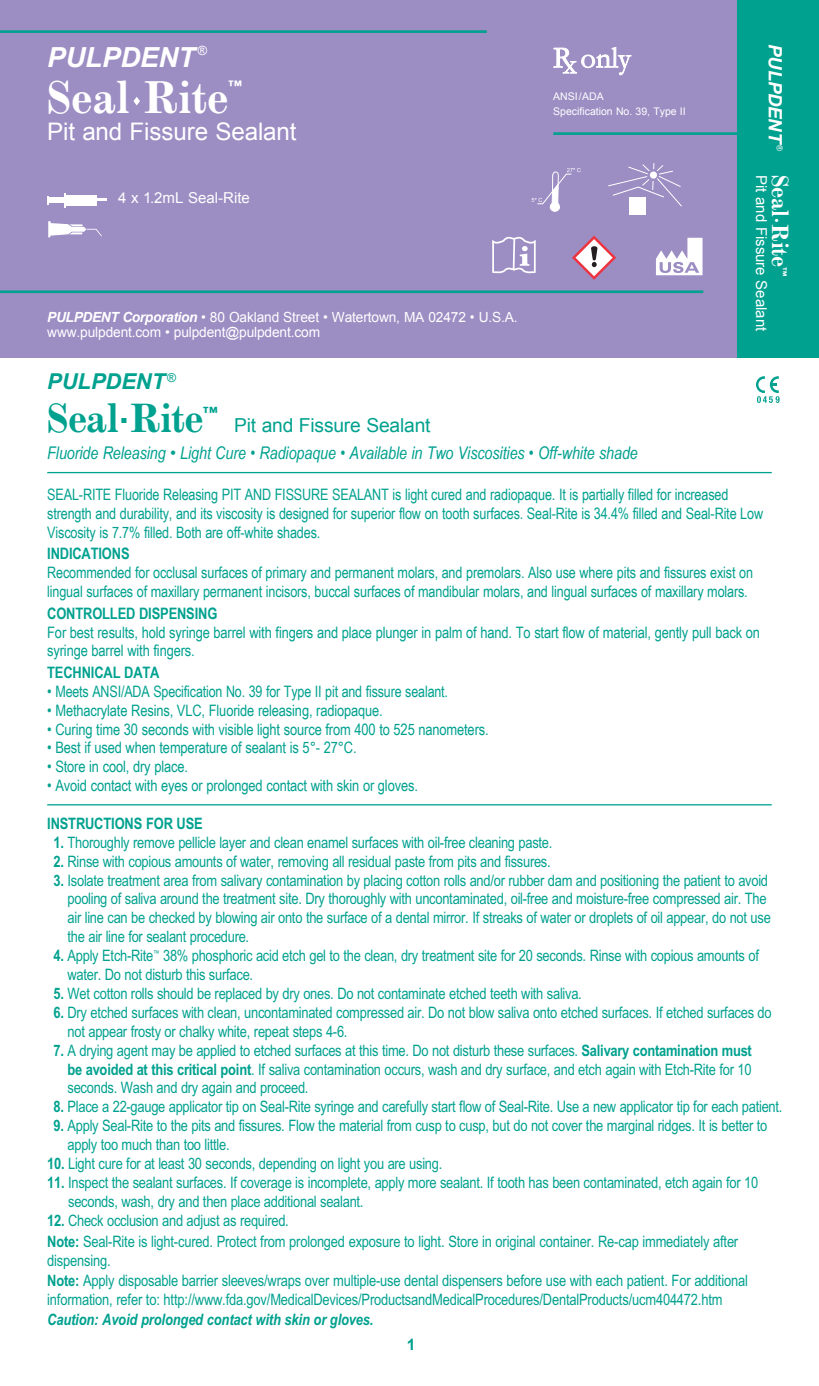
<style>
.page{position:relative;width:819px;height:1386px;background:#fff}
.page>*{position:absolute;margin:0;border:0;box-sizing:border-box;transform-origin:0 0}
.t1{font:700 47.25px "Modern MT Std";color:#fff}
.t2{font:700 42px "Modern";letter-spacing:-.015em;color:#00a18f}
.t3{font:italic 700 27.65px "Arial";letter-spacing:-.005em;color:#fff}
.t4{font:24.15px "Arial";letter-spacing:-.005em;color:#fff}
.t5{font:700 24.15px "Modern MT Std";color:#fff}
.t6{font:italic 700 21.88px "Arial";color:#00a18f}
.t7{font:19.25px "Arial";letter-spacing:-.01em;color:#00a18f}
.t8{font:italic 700 18.38px "Arial";color:#fff}
.t9{font:italic 17.5px "Arial Narrow";letter-spacing:-.005em;color:#00a18f}
.t10{font:15.75px/18.9px "Arial Narrow";letter-spacing:-.015em;color:#00a18f}
.t11{font:15.75px/18.9px "Arial Narrow";letter-spacing:-.01em;color:#00a18f}
.t12{font:italic 700 15.75px "Arial Narrow";letter-spacing:-.01em;color:#00a18f}
.t13{font:700 15.75px "Arial Narrow";letter-spacing:-.01em;color:#00a18f}
.t14{font:700 15.75px "Arial Narrow";letter-spacing:-.01em;color:#00a18f}
.t15{font:700 15.75px "Arial";color:#00a18f}
.t16{font:15.05px "Arial";color:#fff}
.t17{font:900 14.88px "Itc Kabel";color:#00a18f}
.t18{font:14px/15.8px "Arial";letter-spacing:-.01em;color:#fff}
.t19{font:900 13.83px "ITC Kabel Std";color:#fff}
.t20{font:10.5px/14.9px "Arial";color:#fff}
.t21{font:900 9.28px "ITC Kabel Std";color:#fff}
.t22{font:8.05px "Arial";color:#fff}
.s1{font-weight:700;font-style:italic}
.s2{font-weight:700}
</style>
<div class="page">
<div style="left:0;top:0;width:819px;height:358px;background:#9c8dc3"></div>
<div style="left:737px;top:0;width:82px;height:358px;background:#00a18f"></div>
<hr style="left:0;top:30px;width:487px;height:3px;background:#00a18f">
<hr style="left:0;top:290px;width:703px;height:3px;background:#00a18f">
<hr style="left:553px;top:132px;width:196px;height:3px;background:#00a18f">
<svg style="left:553px;top:47px;width:79px;height:28px"></svg>
<div style="left:629px;top:197px;width:17px;height:17px;background:#fff"></div>
<svg style="left:608px;top:163px;width:74px;height:44px"></svg>
<div style="left:650px;top:171px;width:7px;height:8px;background:#fff;border-radius:50%"></div>
<svg style="left:656px;top:238px;width:47px;height:37px"></svg>
<svg style="left:47px;top:196px;width:2px;height:9px"></svg>
<div style="left:50px;top:198px;width:14px;height:5px;background:#fff"></div>
<svg style="left:64px;top:193px;width:2px;height:14px"></svg>
<div style="left:67px;top:195px;width:30px;height:10px;background:#fff"></div>
<svg style="left:97px;top:198px;width:10px;height:3px"></svg>
<svg style="left:48px;top:221px;width:54px;height:16px"></svg>
<svg style="left:572px;top:236px;width:44px;height:44px"></svg>
<svg style="left:492px;top:236px;width:44px;height:38px"></svg>
<svg style="left:532px;top:168px;width:49px;height:44px"></svg>
<hr style="left:47px;top:472px;width:725px;height:1px;background:#00a18f">
<hr style="left:47px;top:804px;width:725px;height:1px;background:#00a18f">
<svg style="left:756px;top:376px;width:24px;height:27px"></svg>
<p class="t8" style="left:788px;top:44px;width:102px;rotate:90deg">PULPDENT</p>
<p class="t22" style="left:785px;top:145px;width:7px;rotate:90deg">®</p>
<p class="t5" style="left:795px;top:175px;width:94px;rotate:90deg">Seal Rite</p>
<p class="t3" style="left:47px;top:39px;width:162px">PULPDENT <sup>®</sup></p>
<p class="t1" style="left:47px;top:69px;width:183px">Seal<sup>.</sup>Rite</p>
<p class="t19" style="left:228px;top:77px;width:15px">™</p>
<p class="t4" style="left:47px;top:116px;width:251px">Pit and Fissure Sealant</p>
<p class="t20" style="left:553px;top:89px;width:134px">ANSI/ADA<br>Specification No. 39, Type II</p>
<p class="t16" style="left:771px;top:175px;width:158px;rotate:90deg">Pit and Fissure Sealant</p>
<p class="t16" style="left:118px;top:188px;width:133px">4 x 1.2mL Seal-Rite</p>
<p class="t5" style="left:798px;top:217px;width:8px;rotate:90deg">.</p>
<p class="t21" style="left:789px;top:267px;width:11px;rotate:90deg">™</p>
<p class="t18" style="left:47px;top:309px;width:472px"><span class="s1">PULPDENT Corporation</span> • 80 Oakland Street • Watertown, MA 02472 • U.S.A. www.pulpdent.com • pulpdent@pulpdent.com</p>
<p class="t6" style="left:47px;top:367px;width:131px">PULPDENT <sup>®</sup></p>
<p class="t2" style="left:47px;top:393px;width:158px">Seal<sup>.</sup>Rite</p>
<p class="t17" style="left:203px;top:403px;width:16px">™</p>
<p class="t7" style="left:234px;top:413px;width:198px">Pit and Fissure Sealant</p>
<p class="t9" style="left:47px;top:441px;width:592px">Fluoride Releasing • Light Cure • Radiopaque • Available in Two Viscosities • Off-white shade</p>
<p class="t11" style="left:47px;top:485px;width:717px">SEAL-RITE Fluoride Releasing PIT AND FISSURE SEALANT is light cured and radiopaque. It is partially filled for increased strength and durability, and its viscosity is designed for superior flow on tooth surfaces. Seal-Rite is 34.4% filled and Seal-Rite Low<br>Viscosity is 7.7% filled. Both are off-white shades.</p>
<p class="t13" style="left:47px;top:542px;width:84px">INDICATIONS</p>
<p class="t11" style="left:47px;top:563px;width:707px">Recommended for occlusal surfaces of primary and permanent molars, and premolars. Also use where pits and fissures exist on lingual surfaces of maxillary permanent incisors, buccal surfaces of mandibular molars, and lingual surfaces of maxillary molars.</p>
<p class="t13" style="left:47px;top:601px;width:172px">CONTROLLED DISPENSING</p>
<p class="t11" style="left:47px;top:622px;width:714px">For best results, hold syringe barrel with fingers and place plunger in palm of hand. To start flow of material, gently pull back on syringe barrel with fingers.</p>
<p class="t13" style="left:47px;top:660px;width:114px">TECHNICAL DATA</p>
<p class="t11" style="left:47px;top:681px;width:402px">• Meets ANSI/ADA Specification No. 39 for Type II pit and fissure sealant.</p>
<p class="t11" style="left:47px;top:700px;width:337px">• Methacrylate Resins, VLC, Fluoride releasing, radiopaque.</p>
<p class="t11" style="left:47px;top:719px;width:443px">• Curing time 30 seconds with visible light source from 400 to 525 nanometers.</p>
<p class="t11" style="left:47px;top:738px;width:311px">• Best if used when temperature of sealant is 5°- 27°C.</p>
<p class="t11" style="left:47px;top:757px;width:142px">• Store in cool, dry place.</p>
<p class="t11" style="left:47px;top:776px;width:372px">• Avoid contact with eyes or prolonged contact with skin or gloves.</p>
<p class="t14" style="left:47px;top:814px;width:157px">INSTRUCTIONS FOR USE</p>
<p class="t10" style="left:54px;top:833px;width:500px"><span class="s2">1.</span> Thoroughly remove pellicle layer and clean enamel surfaces with oil-free cleaning paste.</p>
<p class="t10" style="left:54px;top:851px;width:499px"><span class="s2">2.</span> Rinse with copious amounts of water, removing all residual paste from pits and fissures.</p>
<p class="t10" style="left:68px;top:870px;width:705px;text-indent:-14px"><span class="s2">3.</span> Isolate treatment area from salivary contamination by placing cotton rolls and/or rubber dam and positioning the patient to avoid pooling of saliva around the treatment site. Dry thoroughly with uncontaminated, oil-free and moisture-free compressed air. The air line can be checked by blowing air onto the surface of a dental mirror. If streaks of water or droplets of oil appear, do not use the air line for sealant procedure.</p>
<p class="t10" style="left:68px;top:946px;width:693px;text-indent:-14px"><span class="s2">4.</span> Apply Etch-Rite<sup>™</sup> 38% phosphoric acid etch gel to the clean, dry treatment site for 20 seconds. Rinse with copious amounts of water. Do not disturb this surface.</p>
<p class="t10" style="left:54px;top:984px;width:530px"><span class="s2">5.</span> Wet cotton rolls should be replaced by dry ones. Do not contaminate etched teeth with saliva.</p>
<p class="t10" style="left:68px;top:1003px;width:706px;text-indent:-14px"><span class="s2">6.</span> Dry etched surfaces with clean, uncontaminated compressed air. Do not blow saliva onto etched surfaces. If etched surfaces do not appear frosty or chalky white, repeat steps 4-6.</p>
<p class="t10" style="left:68px;top:1040px;width:686px;text-align:justify;text-indent:-14px"><span class="s2">7.</span> A drying agent may be applied to etched surfaces at this time. Do not disturb these surfaces. <span class="s2">Salivary contamination must be avoided at this critical point</span>. If saliva contamination occurs, wash and dry surface, and etch again with Etch-Rite for 10 seconds. Wash and dry again and proceed.</p>
<p class="t10" style="left:54px;top:1097px;width:731px"><span class="s2">8.</span> Place a 22-gauge applicator tip on Seal-Rite syringe and carefully start flow of Seal-Rite. Use a new applicator tip for each patient.</p>
<p class="t10" style="left:68px;top:1116px;width:701px;text-indent:-14px"><span class="s2">9.</span> Apply Seal-Rite to the pits and fissures. Flow the material from cusp to cusp, but do not cover the marginal ridges. It is better to apply too much than too little.</p>
<p class="t10" style="left:47px;top:1154px;width:397px"><span class="s2">10.</span> Light cure for at least 30 seconds, depending on light you are using.</p>
<p class="t10" style="left:68px;top:1173px;width:692px;text-indent:-21px"><span class="s2">11.</span> Inspect the sealant surfaces. If coverage is incomplete, apply more sealant. If tooth has been contaminated, etch again for 10 seconds, wash, dry and then place additional sealant.</p>
<p class="t10" style="left:47px;top:1211px;width:243px"><span class="s2">12.</span> Check occlusion and adjust as required.</p>
<p class="t10" style="left:47px;top:1232px;width:693px"><span class="s2">Note:</span> Seal-Rite is light-cured. Protect from prolonged exposure to light. Store in original container. Re-cap immediately after dispensing.</p>
<p class="t10" style="left:47px;top:1271px;width:702px"><span class="s2">Note:</span> Apply disposable barrier sleeves/wraps over multiple-use dental dispensers before use with each patient. For additional information, refer to: http://www.fda.gov/MedicalDevices/ProductsandMedicalProcedures/DentalProducts/ucm404472.htm</p>
<p class="t12" style="left:47px;top:1310px;width:328px">Caution: Avoid prolonged contact with skin or gloves.</p>
<p class="t15" style="left:407px;top:1334px;width:10px">1</p>
</div>
